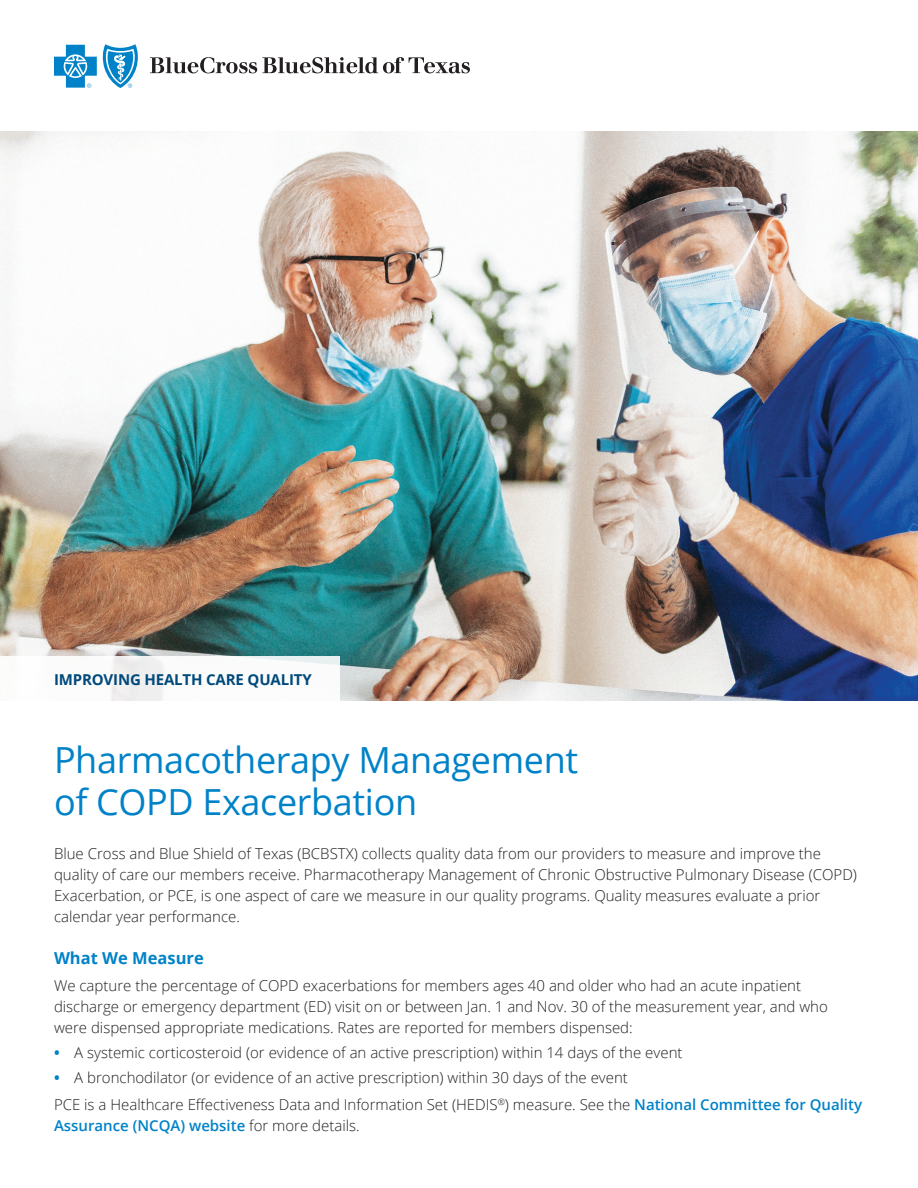
<style>
.page{position:relative;width:918px;height:1188px;background:#fff}
.page>*{position:absolute;margin:0;border:0;box-sizing:border-box;transform-origin:0 0}
.t1{font:36px/42px "Open Sans";letter-spacing:-.01em;color:#0082c8}
.t2{font:700 16.5px "Open Sans";color:#0082c8}
.t3{font:300 15px/21px "Open Sans";color:#231f20}
.t4{font:600 15px "Open Sans";color:#0082c8}
.t5{font:700 15px "Open Sans";letter-spacing:-.01em;color:#00497b}
.s1{font-weight:700;color:#0082c8}
.s2{font-weight:600;color:#0082c8}
.s3{font-weight:300;color:#231f20}
</style>
<div class="page">
<img style="left:0;top:132px;width:918px;height:569px">
<div style="left:0;top:656px;width:340px;height:49px;background:#fff"></div>
<svg style="left:150px;top:57px;width:320px;height:16px"></svg>
<svg style="left:54px;top:44px;width:84px;height:44px"></svg>
<p class="t5" style="left:54px;top:669px;width:259px">IMPROVING HEALTH CARE QUALITY</p>
<h1 class="t1" style="left:54px;top:738px;width:526px">Pharmacotherapy Management of COPD Exacerbation</h1>
<p class="t3" style="left:54px;top:843px;width:805px">Blue Cross and Blue Shield of Texas (BCBSTX) collects quality data from our providers to measure and improve the quality of care our members receive. Pharmacotherapy Management of Chronic Obstructive Pulmonary Disease (COPD)<br>Exacerbation, or PCE, is one aspect of care we measure in our quality programs. Quality measures evaluate a prior calendar year performance.</p>
<p class="t2" style="left:54px;top:946px;width:151px">What We Measure</p>
<p class="t3" style="left:54px;top:975px;width:775px">We capture the percentage of COPD exacerbations for members ages 40 and older who had an acute inpatient discharge or emergency department (ED) visit on or between Jan. 1 and Nov. 30 of the measurement year, and who were dispensed appropriate medications. Rates are reported for members dispensed:</p>
<p class="t3" style="left:54px;top:1042px;width:630px"><span class="s1">•</span> A systemic corticosteroid (or evidence of an active prescription) within 14 days of the event</p>
<p class="t3" style="left:54px;top:1063px;width:810px;line-height:27.8px"><span class="s1">•</span> A bronchodilator (or evidence of an active prescription) within 30 days of the event<br>PCE is a Healthcare Effectiveness Data and Information Set (HEDIS<sup>®</sup>) measure. See the <span class="s2">National Committee for Quality</span></p>
<p class="t4" style="left:54px;top:1116px;width:307px">Assurance (NCQA) website <span class="s3">for more details.</span></p>
</div>
